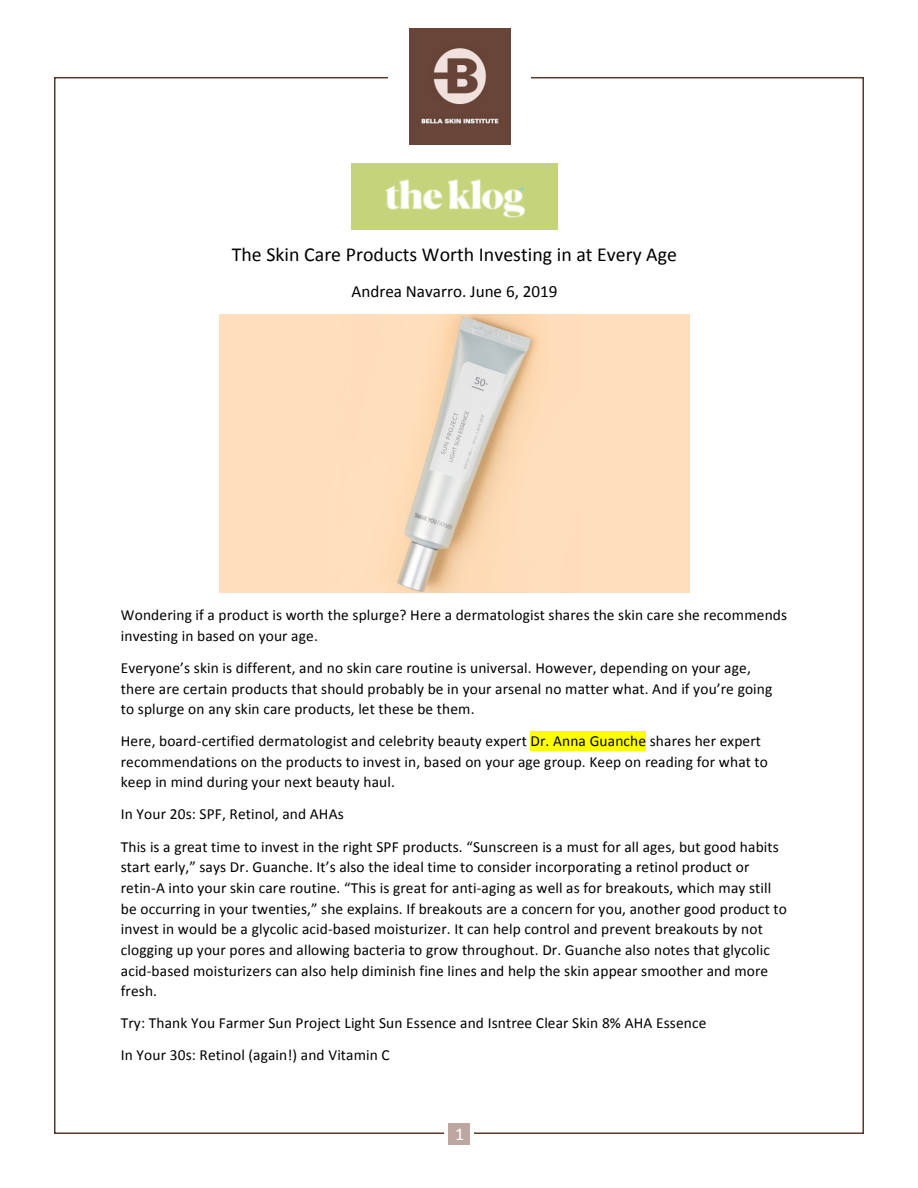
<style>
.page{position:relative;width:918px;height:1188px;background:#fff}
.page>*{position:absolute;margin:0;border:0;box-sizing:border-box;transform-origin:0 0}
.t1{font:19.8px "Calibri";color:#000}
.t2{font:18px "Calibri";color:#fff}
.t3{font:17.1px "Calibri";color:#000}
.t4{font:15.45px/20.7px "Calibri";letter-spacing:.01em;color:#000}
</style>
<div class="page">
<div style="left:448px;top:1123px;width:22px;height:22px;background:#bea7a0"></div>
<div style="left:530px;top:731px;width:116px;height:19px;background:#ff0"></div>
<img style="left:352px;top:163px;width:205px;height:66px">
<img style="left:219px;top:314px;width:471px;height:278px">
<img style="left:409px;top:29px;width:101px;height:116px">
<p class="t1" style="left:232px;top:242px;width:447px">The Skin Care Products Worth Investing in at Every Age</p>
<p class="t3" style="left:351px;top:280px;width:208px">Andrea Navarro. June 6, 2019</p>
<p class="t4" style="left:121px;top:604px;width:668px">Wondering if a product is worth the splurge? Here a dermatologist shares the skin care she recommends investing in based on your age.</p>
<p class="t4" style="left:121px;top:657px;width:653px">Everyone’s skin is different, and no skin care routine is universal. However, depending on your age, there are certain products that should probably be in your arsenal no matter what. And if you’re going to splurge on any skin care products, let these be them.</p>
<p class="t4" style="left:121px;top:731px;width:649px">Here, board-certified dermatologist and celebrity beauty expert Dr. Anna Guanche shares her expert recommendations on the products to invest in, based on your age group. Keep on reading for what to keep in mind during your next beauty haul.</p>
<p class="t4" style="left:121px;top:798px;width:659px;line-height:32.1px">In Your 20s: SPF, Retinol, and AHAs<br>This is a great time to invest in the right SPF products. “Sunscreen is a must for all ages, but good habits</p>
<p class="t4" style="left:121px;top:857px;width:668px">start early,” says Dr. Guanche. It’s also the ideal time to consider incorporating a retinol product or retin-A into your skin care routine. “This is great for anti-aging as well as for breakouts, which may still be occurring in your twenties,” she explains. If breakouts are a concern for you, another good product to invest in would be a glycolic acid-based moisturizer. It can help control and prevent breakouts by not clogging up your pores and allowing bacteria to grow throughout. Dr. Guanche also notes that glycolic acid-based moisturizers can also help diminish fine lines and help the skin appear smoother and more fresh.</p>
<p class="t4" style="left:121px;top:1007px;width:587px;line-height:32.1px">Try: Thank You Farmer Sun Project Light Sun Essence and Isntree Clear Skin 8% AHA Essence<br>In Your 30s: Retinol (again!) and Vitamin C</p>
<p class="t2" style="left:455px;top:1123px;width:11px">1</p>
</div>
